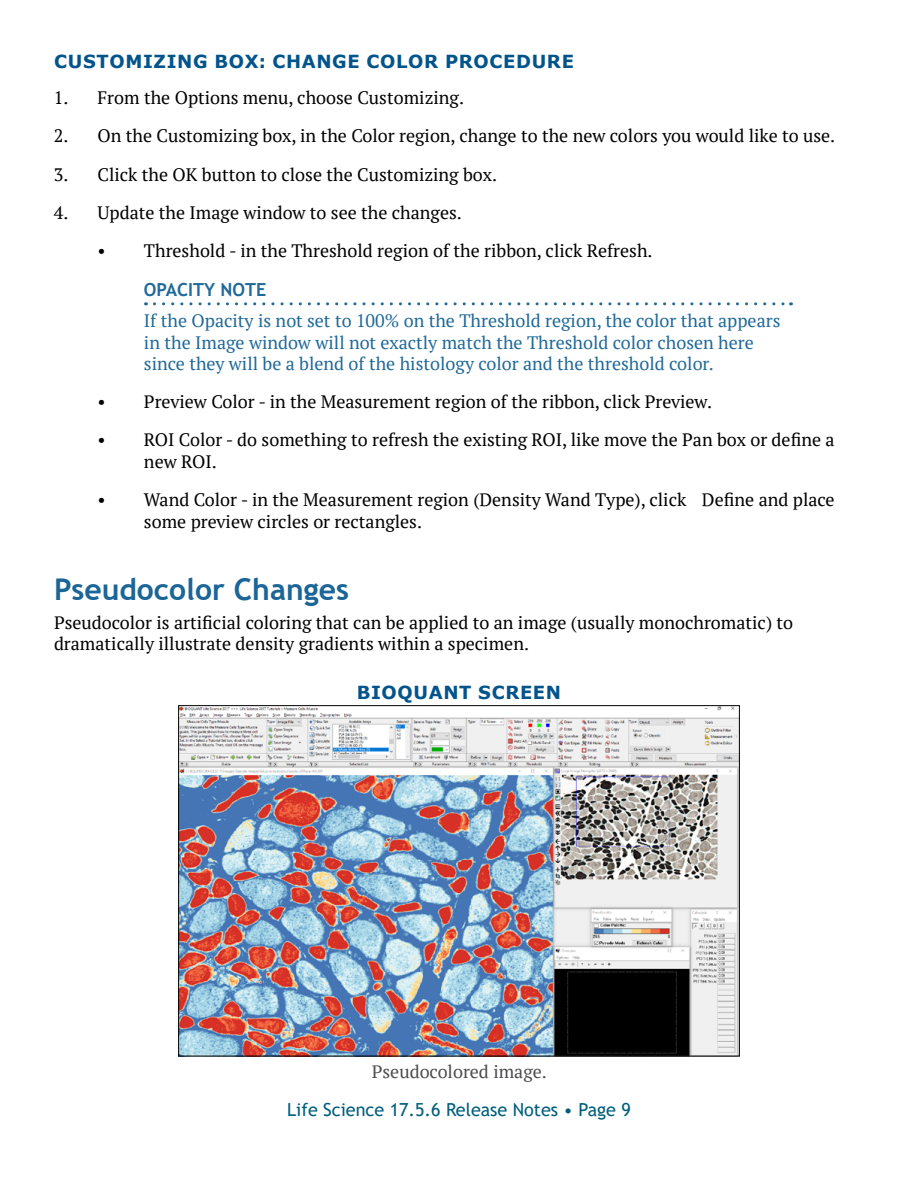
<style>
.page{position:relative;width:918px;height:1188px;background:#fff}
.page>*{position:absolute;margin:0;border:0;box-sizing:border-box;transform-origin:0 0}
.t1{font:700 30px "Trebuchet MS";color:#1b6597}
.t2{font:18px/21.6px "PT Serif";color:#000}
.t3{font:18px/21.6px "PT Serif";color:#206999}
.t4{font:700 18px "Verdana";letter-spacing:.035em;color:#02548b}
.t5{font:18px "Trebuchet MS";color:#005e7d}
.t6{font:18px "PT Serif";color:#4d4d4f}
.t7{font:700 18px "Trebuchet MS";color:#206999}
</style>
<div class="page">
<svg style="left:154px;top:302px;width:637px;height:3px"></svg>
<img style="left:180px;top:707px;width:558px;height:347px">
<p class="t4" style="left:54px;top:48px;width:521px">CUSTOMIZING BOX: CHANGE COLOR PROCEDURE</p>
<p class="t2" style="left:54px;top:87px;width:412px">1. From the Options menu, choose Customizing.</p>
<p class="t2" style="left:54px;top:125px;width:783px">2. On the Customizing box, in the Color region, change to the new colors you would like to use.</p>
<p class="t2" style="left:54px;top:163px;width:445px">3. Click the OK button to close the Customizing box.</p>
<p class="t2" style="left:54px;top:201px;width:409px">4. Update the Image window to see the changes.</p>
<p class="t2" style="left:97px;top:239px;width:557px">• Threshold - in the Threshold region of the ribbon, click Refresh.</p>
<p class="t7" style="left:144px;top:279px;width:124px">OPACITY NOTE</p>
<p class="t3" style="left:144px;top:310px;width:638px">If the Opacity is not set to 100% on the Threshold region, the color that appears in the Image window will not exactly match the Threshold color chosen here since they will be a blend of the histology color and the threshold color.</p>
<p class="t2" style="left:97px;top:391px;width:616px">• Preview Color - in the Measurement region of the ribbon, click Preview.</p>
<p class="t2" style="left:144px;top:429px;width:692px;text-indent:-46px">• ROI Color - do something to refresh the existing ROI, like move the Pan box or define a new ROI.</p>
<p class="t2" style="left:144px;top:489px;width:692px;text-indent:-46px">• Wand Color - in the Measurement region (Density Wand Type), click Define and place some preview circles or rectangles.</p>
<h1 class="t1" style="left:54px;top:570px;width:297px">Pseudocolor Changes</h1>
<p class="t2" style="left:54px;top:611px;width:741px">Pseudocolor is artificial coloring that can be applied to an image (usually monochromatic) to dramatically illustrate density gradients within a specimen.</p>
<p class="t4" style="left:357px;top:680px;width:206px">BIOQUANT SCREEN</p>
<p class="t6" style="left:372px;top:1060px;width:177px">Pseudocolored image.</p>
<p class="t5" style="left:287px;top:1098px;width:345px">Life Science 17.5.6 Release Notes • Page 9</p>
</div>
